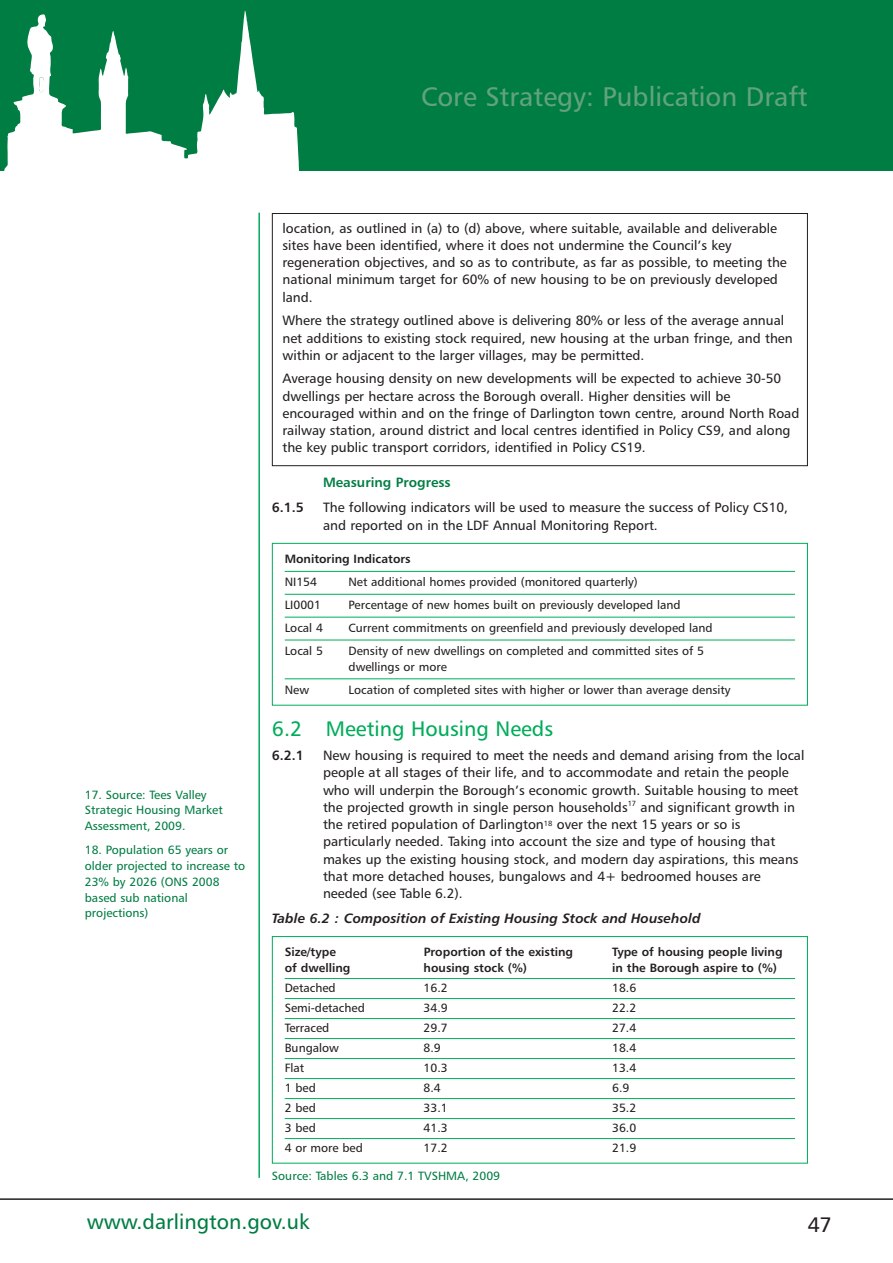
<style>
.page{position:relative;width:893px;height:1263px;background:#fff}
.page>*{position:absolute;margin:0;border:0;box-sizing:border-box;transform-origin:0 0}
.t1{font:27px "Humanist 777 BT Roman B";color:#62a37c}
.t2{font:21px "Humanist 777 BT Roman B";color:#00ac5a}
.t3{font:21px "Humanist 777 BT Roman B";color:#007d43}
.t4{font:21px "Humanist 777 BT Roman B";color:#231f20}
.t5{font:13.5px/17.2px "Humanist 777 BT Roman B";color:#231f20}
.t6{font:13.5px "Humanist 777 BT Bold Italic B";color:#231f20}
.t7{font:13.5px "Humanist 777 BT Bold B";color:#007d43}
.t8{font:13.5px "Humanist 777 BT Bold B";color:#231f20}
.t9{font:12px/16.5px "Humanist 777 BT Roman B";color:#231f20}
.t10{font:12px/15.8px "Humanist 777 BT Roman B";color:#007d43}
.t11{font:12px "Humanist 777 BT Bold B";color:#231f20}
</style>
<div class="page">
<div style="left:0;top:0;width:892px;height:170px;background:#007d43"></div>
<svg style="left:4px;top:11px;width:295px;height:159px"></svg>
<svg style="left:39px;top:77px;width:4px;height:15px"></svg>
<hr style="left:0;top:1198px;width:892px;height:2px;background:#231f20">
<div style="left:272px;top:213px;width:536px;height:253px;border:1px solid #231f20"></div>
<hr style="left:258px;top:213px;width:2px;height:965px;background:#00ac5a">
<svg style="left:272px;top:543px;width:536px;height:621px"></svg>
<hr style="left:285px;top:978px;width:510px;height:1px;background:#00ac5a">
<hr style="left:285px;top:998px;width:510px;height:1px;background:#00ac5a">
<hr style="left:285px;top:1018px;width:510px;height:1px;background:#00ac5a">
<hr style="left:285px;top:1038px;width:510px;height:1px;background:#00ac5a">
<hr style="left:285px;top:1058px;width:510px;height:1px;background:#00ac5a">
<hr style="left:285px;top:1078px;width:510px;height:1px;background:#00ac5a">
<hr style="left:285px;top:1098px;width:510px;height:1px;background:#00ac5a">
<hr style="left:285px;top:1118px;width:510px;height:1px;background:#00ac5a">
<hr style="left:285px;top:1138px;width:510px;height:1px;background:#00ac5a">
<h1 class="t1" style="left:421px;top:85px;width:388px">Core Strategy: Publication Draft</h1>
<p class="t10" style="left:85px;top:788px;width:139px">17. Source: Tees Valley<br>Strategic Housing Market<br>Assessment, 2009.</p>
<p class="t10" style="left:85px;top:843px;width:162px">18. Population 65 years or older projected to increase to<br>23% by 2026 (ONS 2008 based sub national projections)</p>
<p class="t5" style="left:282px;top:221px;width:506px">location, as outlined in (a) to (d) above, where suitable, available and deliverable sites have been identified, where it does not undermine the Council’s key regeneration objectives, and so as to contribute, as far as possible, to meeting the national minimum target for 60% of new housing to be on previously developed land.</p>
<p class="t5" style="left:282px;top:313px;width:512px">Where the strategy outlined above is delivering 80% or less of the average annual net additions to existing stock required, new housing at the urban fringe, and then within or adjacent to the larger villages, may be permitted.</p>
<p class="t5" style="left:282px;top:371px;width:518px">Average housing density on new developments will be expected to achieve 30-50 dwellings per hectare across the Borough overall. Higher densities will be encouraged within and on the fringe of Darlington town centre, around North Road railway station, around district and local centres identified in Policy CS9, and along the key public transport corridors, identified in Policy CS19.</p>
<p class="t7" style="left:323px;top:476px;width:129px">Measuring Progress</p>
<p class="t8" style="left:272px;top:502px;width:34px">6.1.5</p>
<p class="t5" style="left:323px;top:500px;width:466px">The following indicators will be used to measure the success of Policy CS10, and reported on in the LDF Annual Monitoring Report.</p>
<p class="t11" style="left:285px;top:554px;width:127px">Monitoring Indicators</p>
<p class="t9" style="left:285px;top:575px;width:34px">NI154</p>
<p class="t9" style="left:348px;top:575px;width:291px">Net additional homes provided (monitored quarterly)</p>
<p class="t9" style="left:285px;top:597px;width:38px">LI0001</p>
<p class="t9" style="left:348px;top:597px;width:333px">Percentage of new homes built on previously developed land</p>
<p class="t9" style="left:285px;top:620px;width:40px">Local 4</p>
<p class="t9" style="left:348px;top:620px;width:366px">Current commitments on greenfield and previously developed land</p>
<p class="t9" style="left:285px;top:643px;width:40px">Local 5</p>
<p class="t9" style="left:348px;top:643px;width:357px">Density of new dwellings on completed and committed sites of 5 dwellings or more</p>
<p class="t9" style="left:285px;top:683px;width:26px">New</p>
<p class="t9" style="left:348px;top:683px;width:384px">Location of completed sites with higher or lower than average density</p>
<h2 class="t2" style="left:272px;top:721px;width:283px">6.2 Meeting Housing Needs</h2>
<p class="t8" style="left:272px;top:750px;width:34px">6.2.1</p>
<p class="t5" style="left:323px;top:748px;width:483px">New housing is required to meet the needs and demand arising from the local people at all stages of their life, and to accommodate and retain the people who will underpin the Borough’s economic growth. Suitable housing to meet the projected growth in single person households<sup>17</sup> and significant growth in the retired population of Darlington<sup>18</sup> over the next 15 years or so is particularly needed. Taking into account the size and type of housing that makes up the existing housing stock, and modern day aspirations, this means that more detached houses, bungalows and 4+ bedroomed houses are needed (see Table 6.2).</p>
<p class="t6" style="left:272px;top:913px;width:430px">Table 6.2 : Composition of Existing Housing Stock and Household</p>
<p class="t11" style="left:285px;top:947px;width:53px">Size/type</p>
<p class="t11" style="left:424px;top:947px;width:151px">Proportion of the existing</p>
<p class="t11" style="left:612px;top:947px;width:172px">Type of housing people living</p>
<p class="t11" style="left:285px;top:963px;width:67px">of dwelling</p>
<p class="t11" style="left:424px;top:963px;width:105px">housing stock (%)</p>
<p class="t11" style="left:612px;top:963px;width:166px">in the Borough aspire to (%)</p>
<p class="t9" style="left:285px;top:980px;width:53px">Detached</p>
<p class="t9" style="left:424px;top:980px;width:26px">16.2</p>
<p class="t9" style="left:612px;top:980px;width:26px">18.6</p>
<p class="t9" style="left:285px;top:1000px;width:82px">Semi-detached</p>
<p class="t9" style="left:424px;top:1000px;width:26px">34.9</p>
<p class="t9" style="left:612px;top:1000px;width:26px">22.2</p>
<p class="t9" style="left:285px;top:1020px;width:46px">Terraced</p>
<p class="t9" style="left:424px;top:1020px;width:26px">29.7</p>
<p class="t9" style="left:612px;top:1020px;width:26px">27.4</p>
<p class="t9" style="left:285px;top:1040px;width:56px">Bungalow</p>
<p class="t9" style="left:424px;top:1040px;width:19px">8.9</p>
<p class="t9" style="left:612px;top:1040px;width:26px">18.4</p>
<p class="t9" style="left:285px;top:1060px;width:21px">Flat</p>
<p class="t9" style="left:424px;top:1060px;width:26px">10.3</p>
<p class="t9" style="left:612px;top:1060px;width:26px">13.4</p>
<p class="t9" style="left:285px;top:1080px;width:33px">1 bed</p>
<p class="t9" style="left:424px;top:1080px;width:19px">8.4</p>
<p class="t9" style="left:612px;top:1080px;width:19px">6.9</p>
<p class="t9" style="left:285px;top:1100px;width:33px">2 bed</p>
<p class="t9" style="left:424px;top:1100px;width:26px">33.1</p>
<p class="t9" style="left:612px;top:1100px;width:26px">35.2</p>
<p class="t9" style="left:285px;top:1120px;width:33px">3 bed</p>
<p class="t9" style="left:424px;top:1120px;width:26px">41.3</p>
<p class="t9" style="left:612px;top:1120px;width:26px">36.0</p>
<p class="t9" style="left:285px;top:1140px;width:80px">4 or more bed</p>
<p class="t9" style="left:424px;top:1140px;width:26px">17.2</p>
<p class="t9" style="left:612px;top:1140px;width:26px">21.9</p>
<p class="t10" style="left:272px;top:1169px;width:230px">Source: Tables 6.3 and 7.1 TVSHMA, 2009</p>
<h2 class="t3" style="left:87px;top:1214px;width:224px">www.darlington.gov.uk</h2>
<h2 class="t4" style="left:808px;top:1216px;width:26px">47</h2>
</div>
